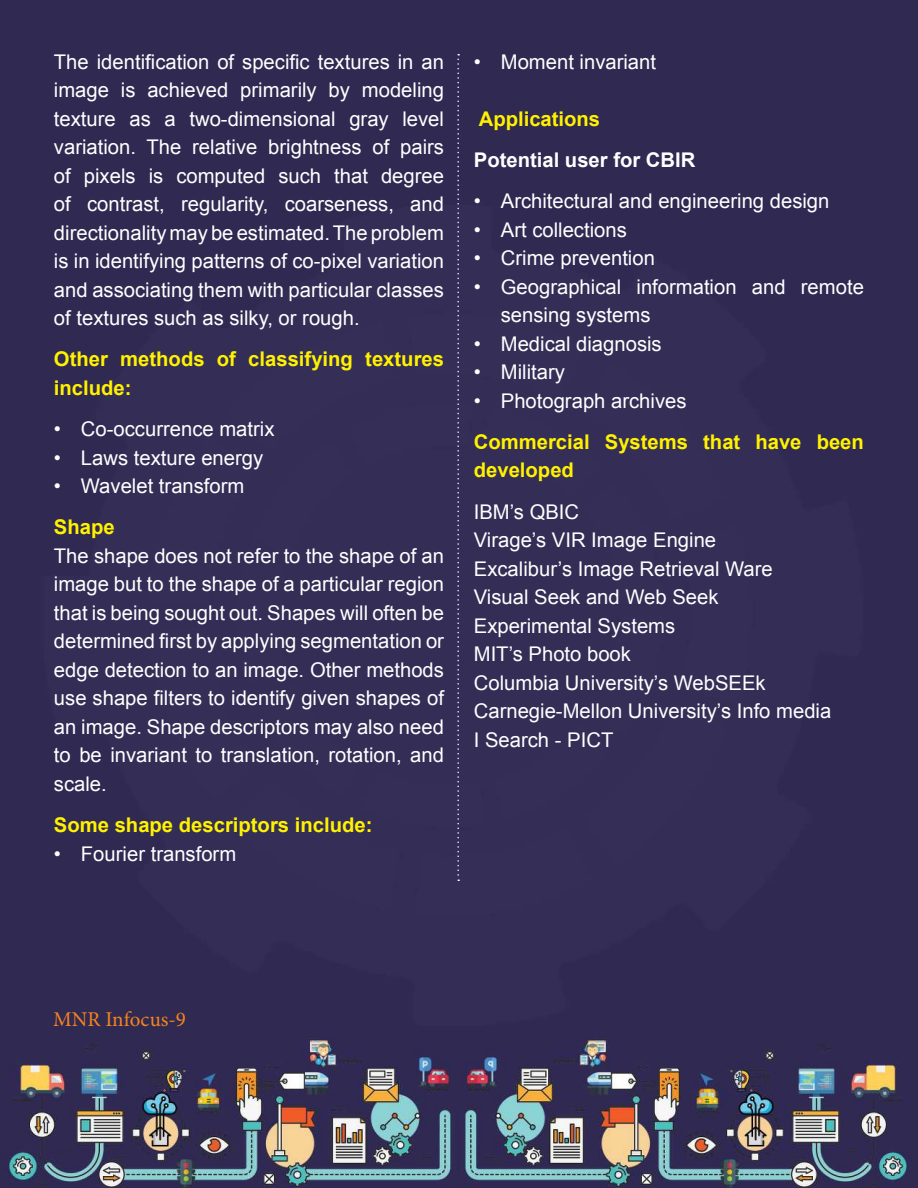
<style>
.page{position:relative;width:918px;height:1188px;background:#302a52}
.page>*{position:absolute;margin:0;border:0;box-sizing:border-box;transform-origin:0 0}
.t1{font:21px "Minion Pro";color:#f5841f}
.t2{font:20.25px/28.5px "Arial";color:#fff;text-align:justify}
.t3{font:700 20.25px/28.5px "Arial";color:#fff200}
.t4{font:700 20.25px "Arial";color:#fff}
</style>
<div class="page">
<svg style="left:457px;top:54px;width:2px;height:827px;background:#585273"></svg>
<p class="t2" style="left:54px;top:48px;width:392px">The identification of specific textures in an image is achieved primarily by modeling texture as a two-dimensional gray level variation. The relative brightness of pairs of pixels is computed such that degree of contrast, regularity, coarseness, and directionality may be estimated. The problem is in identifying patterns of co-pixel variation and associating them with particular classes of textures such as silky, or rough.</p>
<p class="t3" style="left:54px;top:346px;width:392px">Other methods of classifying textures include:</p>
<p class="t2" style="left:54px;top:415px;width:222px">• Co-occurrence matrix</p>
<p class="t2" style="left:54px;top:444px;width:211px">• Laws texture energy</p>
<p class="t2" style="left:54px;top:472px;width:192px">• Wavelet transform</p>
<p class="t3" style="left:54px;top:514px;width:62px">Shape</p>
<p class="t2" style="left:54px;top:542px;width:392px">The shape does not refer to the shape of an image but to the shape of a particular region that is being sought out. Shapes will often be determined first by applying segmentation or edge detection to an image. Other methods use shape filters to identify given shapes of an image. Shape descriptors may also need to be invariant to translation, rotation, and scale.</p>
<p class="t3" style="left:54px;top:811px;width:320px">Some shape descriptors include:</p>
<p class="t2" style="left:54px;top:839px;width:184px">• Fourier transform</p>
<p class="t2" style="left:474px;top:48px;width:184px">• Moment invariant</p>
<p class="t3" style="left:479px;top:105px;width:123px">Applications</p>
<p class="t4" style="left:474px;top:146px;width:223px">Potential user for CBIR</p>
<p class="t2" style="left:474px;top:187px;width:357px">• Architectural and engineering design</p>
<p class="t2" style="left:474px;top:216px;width:155px">• Art collections</p>
<p class="t2" style="left:474px;top:244px;width:183px">• Crime prevention</p>
<p class="t2" style="left:501px;top:273px;width:365px;text-indent:-27px">• Geographical information and remote sensing systems</p>
<p class="t2" style="left:474px;top:330px;width:189px">• Medical diagnosis</p>
<p class="t2" style="left:474px;top:358px;width:93px">• Military</p>
<p class="t2" style="left:474px;top:387px;width:214px">• Photograph archives</p>
<p class="t3" style="left:474px;top:428px;width:392px">Commercial Systems that have been developed</p>
<p class="t2" style="left:474px;top:498px;width:359px;text-align:left">IBM’s QBIC<br>Virage’s VIR Image Engine<br>Excalibur’s Image Retrieval Ware<br>Visual Seek and Web Seek<br>Experimental Systems<br>MIT’s Photo book<br>Columbia University’s WebSEEk<br>Carnegie-Mellon University’s Info media<br>I Search - PICT</p>
<p class="t1" style="left:53px;top:1005px;width:134px">MNR Infocus-9</p>
</div>
